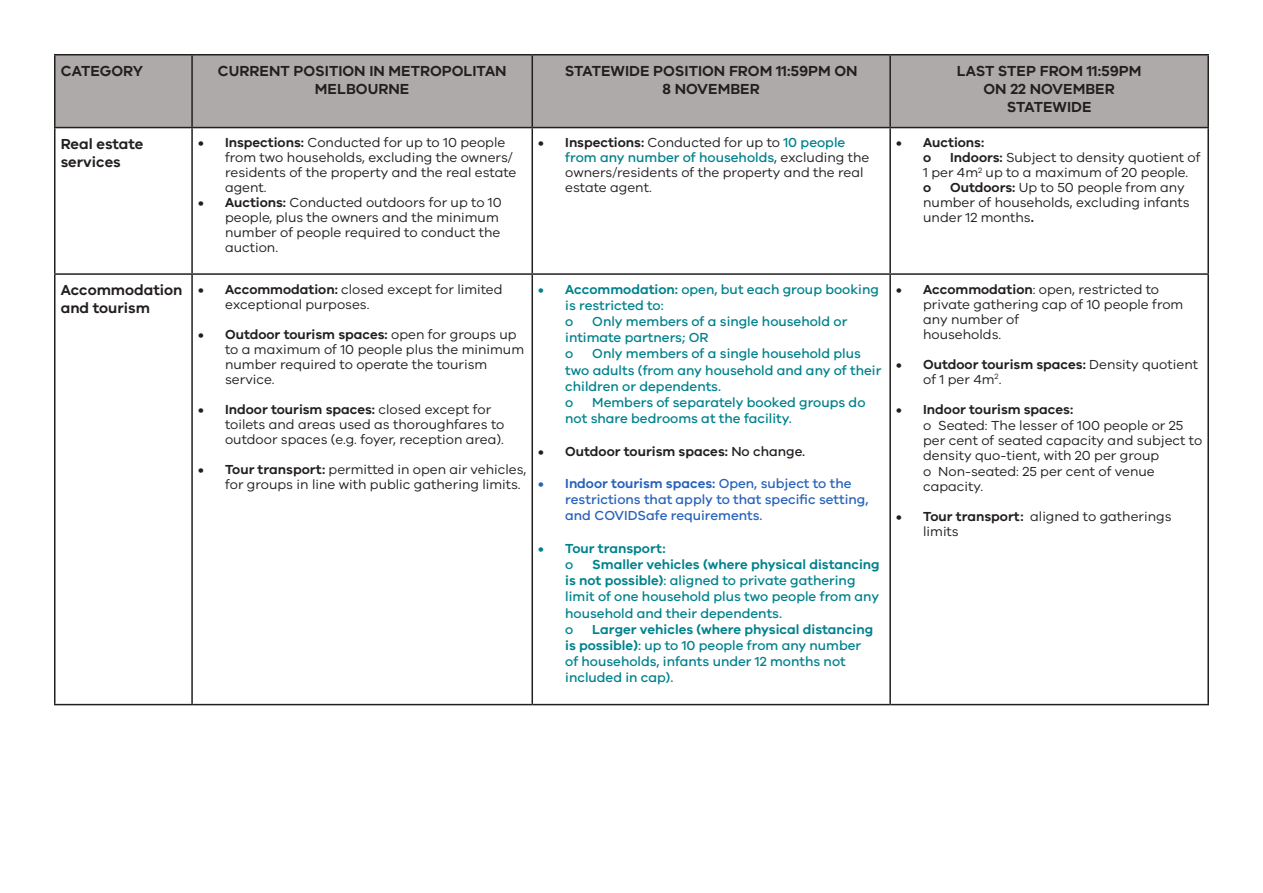
<style>
.page{position:relative;width:1263px;height:893px;background:#fff}
.page>*{position:absolute;margin:0;border:0;box-sizing:border-box;transform-origin:0 0}
.t1{font:600 15px/18px "VIC";color:#231f20;text-align:center}
.t2{font:13.5px/15px "VIC";color:#231f20}
.t3{font:500 13.5px/16.2px "VIC";color:#00828c}
.t4{font:500 13.5px/16.2px "VIC";color:#2863ba}
.t5{font:600 13.5px/15px "VIC";color:#231f20}
.t6{font:600 13.5px/16.2px "VIC";color:#00828c}
.s1{font-weight:600}
.s2{font-weight:500;color:#00828c}
.s3{font-weight:500}
</style>
<div class="page">
<div style="left:55px;top:55px;width:137px;height:73px;background:#aeaaaa"></div>
<div style="left:193px;top:56px;width:1014px;height:71px;background:#aeaaaa"></div>
<hr style="left:54px;top:54px;width:138px;height:2px;background:#231f20">
<hr style="left:54px;top:56px;width:2px;height:71px;background:#231f20">
<hr style="left:192px;top:54px;width:340px;height:2px;background:#231f20">
<hr style="left:191px;top:56px;width:2px;height:71px;background:#231f20">
<hr style="left:532px;top:54px;width:358px;height:2px;background:#231f20">
<hr style="left:531px;top:56px;width:2px;height:71px;background:#231f20">
<hr style="left:890px;top:54px;width:319px;height:2px;background:#231f20">
<hr style="left:889px;top:56px;width:2px;height:71px;background:#231f20">
<hr style="left:1207px;top:56px;width:2px;height:71px;background:#231f20">
<hr style="left:54px;top:127px;width:138px;height:1px;background:#231f20">
<hr style="left:54px;top:128px;width:2px;height:145px;background:#231f20">
<hr style="left:192px;top:127px;width:340px;height:1px;background:#231f20">
<hr style="left:191px;top:128px;width:2px;height:145px;background:#231f20">
<hr style="left:532px;top:127px;width:358px;height:1px;background:#231f20">
<hr style="left:531px;top:128px;width:2px;height:145px;background:#231f20">
<hr style="left:890px;top:127px;width:319px;height:1px;background:#231f20">
<hr style="left:889px;top:128px;width:2px;height:145px;background:#231f20">
<hr style="left:1207px;top:128px;width:2px;height:145px;background:#231f20">
<hr style="left:54px;top:273px;width:138px;height:2px;background:#231f20">
<hr style="left:54px;top:275px;width:2px;height:429px;background:#231f20">
<hr style="left:192px;top:273px;width:340px;height:2px;background:#231f20">
<hr style="left:191px;top:275px;width:2px;height:429px;background:#231f20">
<hr style="left:532px;top:273px;width:358px;height:2px;background:#231f20">
<hr style="left:531px;top:275px;width:2px;height:429px;background:#231f20">
<hr style="left:890px;top:273px;width:319px;height:2px;background:#231f20">
<hr style="left:889px;top:275px;width:2px;height:429px;background:#231f20">
<hr style="left:1207px;top:275px;width:2px;height:429px;background:#231f20">
<hr style="left:54px;top:704px;width:138px;height:1px;background:#231f20">
<hr style="left:192px;top:704px;width:340px;height:1px;background:#231f20">
<hr style="left:532px;top:704px;width:358px;height:1px;background:#231f20">
<hr style="left:890px;top:704px;width:319px;height:1px;background:#231f20">
<p class="t1" style="left:61px;top:61px;width:84px">CATEGORY</p>
<p class="t1" style="left:218px;top:61px;width:290px">CURRENT POSITION IN METROPOLITAN<br>MELBOURNE</p>
<p class="t1" style="left:565px;top:61px;width:294px">STATEWIDE POSITION FROM 11:59PM ON<br>8 NOVEMBER</p>
<p class="t1" style="left:957px;top:61px;width:186px">LAST STEP FROM 11:59PM<br>ON 22 NOVEMBER<br>STATEWIDE</p>
<p class="t1" style="left:61px;top:134px;width:84px;text-align:left">Real estate services</p>
<p class="t2" style="left:225px;top:135px;width:293px;text-indent:-27px"><span class="s1">• Inspections:</span> Conducted for up to 10 people from two households, excluding the owners/ residents of the property and the real estate agent.</p>
<p class="t2" style="left:225px;top:195px;width:278px;text-indent:-27px"><span class="s1">• Auctions:</span> Conducted outdoors for up to 10 people, plus the owners and the minimum number of people required to conduct the auction.</p>
<p class="t2" style="left:565px;top:135px;width:306px;text-indent:-27px"><span class="s1">• Inspections:</span> Conducted for up to <span class="s2">10 people from any number of households</span>, excluding the owners/residents of the property and the real estate agent.</p>
<p class="t5" style="left:923px;top:135px;width:63px;text-indent:-27px">• Auctions: o</p>
<p class="t2" style="left:923px;top:150px;width:279px;text-indent:27px"><span class="s1">Indoors:</span> Subject to density quotient of<br>1 per 4m<sup>2</sup> up to a maximum of 20 people.<br><span class="s1">o</span></p>
<p class="t2" style="left:923px;top:180px;width:268px;text-indent:27px"><span class="s1">Outdoors:</span> Up to 50 people from any number of households, excluding infants under 12 months<span class="s1">.</span></p>
<p class="t1" style="left:61px;top:281px;width:123px;text-align:left">Accommodation and tourism</p>
<p class="t2" style="left:225px;top:281px;width:279px;text-indent:-27px"><span class="s1">• Accommodation:</span> closed except for limited exceptional purposes.</p>
<p class="t2" style="left:225px;top:326px;width:300px;text-indent:-27px"><span class="s1">• Outdoor tourism spaces:</span> open for groups up to a maximum of 10 people plus the minimum number required to operate the tourism service.</p>
<p class="t2" style="left:225px;top:401px;width:281px;text-indent:-27px"><span class="s1">• Indoor tourism spaces:</span> closed except for toilets and areas used as thoroughfares to outdoor spaces (e.g. foyer, reception area).</p>
<p class="t2" style="left:225px;top:461px;width:303px;text-indent:-27px"><span class="s1">• Tour transport:</span> permitted in open air vehicles, for groups in line with public gathering limits.</p>
<p class="t3" style="left:565px;top:281px;width:315px;text-indent:-27px"><span class="s1">• Accommodation:</span> open, but each group booking is restricted to:<br>o</p>
<p class="t3" style="left:565px;top:313px;width:284px;text-indent:27px">Only members of a single household or intimate partners; OR<br>o</p>
<p class="t3" style="left:565px;top:345px;width:318px;text-indent:27px">Only members of a single household plus two adults (from any household and any of their children or dependents.<br>o</p>
<p class="t3" style="left:565px;top:394px;width:302px;text-indent:27px">Members of separately booked groups do not share bedrooms at the facility.</p>
<p class="t5" style="left:538px;top:443px;width:268px">• Outdoor tourism spaces: <span class="s3">No change.</span></p>
<p class="t4" style="left:565px;top:475px;width:305px;text-indent:-27px"><span class="s1">• Indoor tourism spaces:</span> Open, subject to the restrictions that apply to that specific setting, and COVIDSafe requirements.</p>
<p class="t6" style="left:565px;top:540px;width:102px;text-indent:-27px">• Tour transport: <span class="s3">o</span></p>
<p class="t3" style="left:565px;top:556px;width:316px;text-indent:27px"><span class="s1">Smaller vehicles (where physical distancing is not possible)</span>: aligned to private gathering limit of one household plus two people from any household and their dependents.<br>o</p>
<p class="t3" style="left:565px;top:621px;width:309px;text-indent:27px"><span class="s1">Larger vehicles (where physical distancing is possible)</span>: up to 10 people from any number of households, infants under 12 months not included in cap).</p>
<p class="t2" style="left:923px;top:281px;width:262px;text-indent:-27px"><span class="s1">• Accommodation</span>: open, restricted to private gathering cap of 10 people from any number of<br>households.</p>
<p class="t2" style="left:923px;top:356px;width:276px;text-indent:-27px"><span class="s1">• Outdoor tourism spaces:</span> Density quotient of 1 per 4m<sup>2</sup>.</p>
<p class="t2" style="left:923px;top:401px;width:281px;line-height:15.5px;text-indent:-27px"><span class="s1">• Indoor tourism spaces:<br></span>o Seated: The lesser of 100 people or 25 per cent of seated capacity and subject to density quo-tient, with 20 per group<br>o Non-seated: 25 per cent of venue capacity.</p>
<p class="t2" style="left:923px;top:508px;width:250px;text-indent:-27px"><span class="s1">• Tour transport:</span> aligned to gatherings limits</p>
</div>
